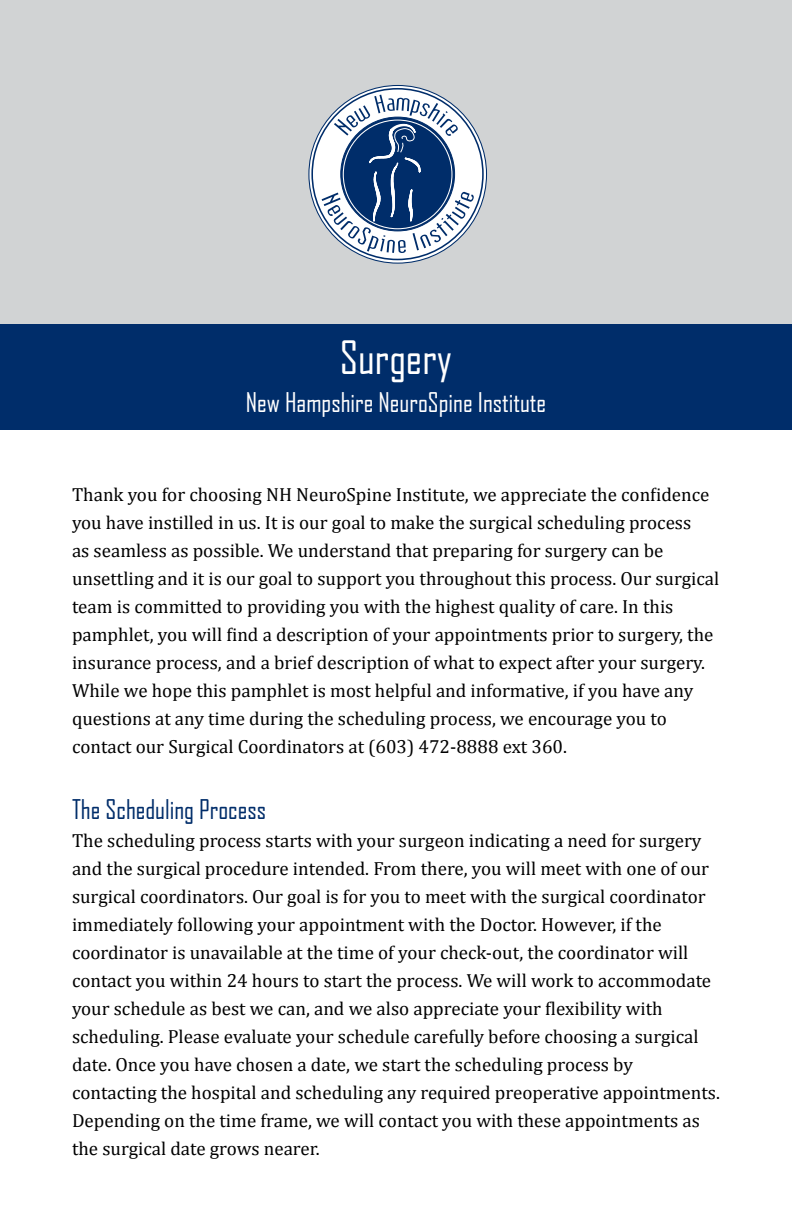
<style>
.page{position:relative;width:792px;height:1224px;background:#fff}
.page>*{position:absolute;margin:0;border:0;box-sizing:border-box;transform-origin:0 0}
.t1{font:44px "Agency FB";color:#fff}
.t2{font:26px "Agency FB";color:#fff}
.t3{font:26px "Agency FB";color:#002d6a}
.t4{font:19px/28px "Cambria";color:#000}
</style>
<div class="page">
<div style="left:0;top:0;width:792px;height:338px;background:#d1d3d4"></div>
<svg style="left:309px;top:85px;width:178px;height:178px;background:#bcc7d7"></svg>
<svg style="left:322px;top:95px;width:152px;height:158px;background:#8298b5"></svg>
<div style="left:0;top:325px;width:792px;height:105px;background:#002d6a"></div>
<h1 class="t1" style="left:340px;top:330px;width:114px">Surgery</h1>
<h2 class="t2" style="left:246px;top:386px;width:302px">New Hampshire NeuroSpine Institute</h2>
<p class="t4" style="left:72px;top:480px;width:649px">Thank you for choosing NH NeuroSpine Institute, we appreciate the confidence you have instilled in us. It is our goal to make the surgical scheduling process<br>as seamless as possible. We understand that preparing for surgery can be unsettling and it is our goal to support you throughout this process. Our surgical team is committed to providing you with the highest quality of care. In this pamphlet, you will find a description of your appointments prior to surgery, the insurance process, and a brief description of what to expect after your surgery.<br>While we hope this pamphlet is most helpful and informative, if you have any questions at any time during the scheduling process, we encourage you to contact our Surgical Coordinators at (603) 472-8888 ext 360.</p>
<h2 class="t3" style="left:72px;top:793px;width:196px">The Scheduling Process</h2>
<p class="t4" style="left:72px;top:826px;width:649px">The scheduling process starts with your surgeon indicating a need for surgery and the surgical procedure intended. From there, you will meet with one of our surgical coordinators. Our goal is for you to meet with the surgical coordinator immediately following your appointment with the Doctor. However, if the coordinator is unavailable at the time of your check-out, the coordinator will contact you within 24 hours to start the process. We will work to accommodate your schedule as best we can, and we also appreciate your flexibility with scheduling. Please evaluate your schedule carefully before choosing a surgical date. Once you have chosen a date, we start the scheduling process by contacting the hospital and scheduling any required preoperative appointments.<br>Depending on the time frame, we will contact you with these appointments as the surgical date grows nearer.</p>
</div>
